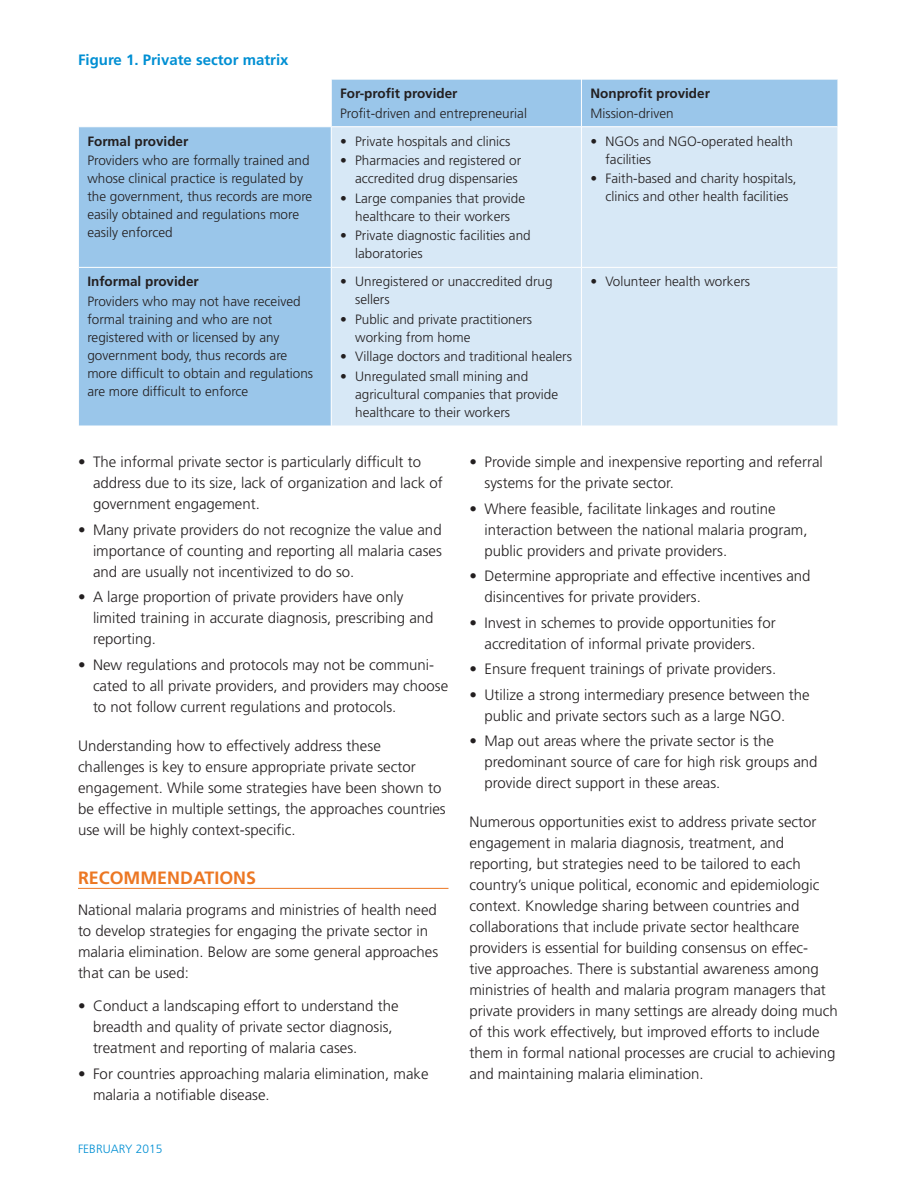
<style>
.page{position:relative;width:918px;height:1188px;background:#fff}
.page>*{position:absolute;margin:0;border:0;box-sizing:border-box;transform-origin:0 0}
.t1{font:700 17.85px "Frutiger LT Std";color:#ec7723}
.t2{font:300 15px/21px "Frutiger LT Std";color:#231f20}
.t3{font:700 15px "Frutiger LT Std";color:#008fd3}
.t4{font:300 13.5px/18px "Frutiger LT Std";color:#231f20}
.t5{font:700 13.5px "Frutiger LT Std";color:#231f20}
.t6{font:300 12px "Frutiger LT Std";color:#008fd3}
</style>
<div class="page">
<hr style="left:78px;top:888px;width:370px;height:1px;background:#ec7723">
<svg style="left:79px;top:80px;width:759px;height:346px;background:#a5ccec"></svg>
<div style="left:332px;top:127px;width:506px;height:299px;background:#d7e8f6"></div>
<hr style="left:331px;top:79px;width:1px;height:48px;background:#fff">
<hr style="left:581px;top:79px;width:1px;height:48px;background:#fff">
<hr style="left:79px;top:126px;width:252px;height:1px;background:#fff">
<hr style="left:332px;top:126px;width:249px;height:1px;background:#fff">
<hr style="left:331px;top:127px;width:1px;height:140px;background:#fff">
<hr style="left:582px;top:126px;width:256px;height:1px;background:#fff">
<hr style="left:581px;top:127px;width:1px;height:140px;background:#fff">
<hr style="left:79px;top:267px;width:252px;height:1px;background:#fff">
<hr style="left:332px;top:267px;width:249px;height:1px;background:#fff">
<hr style="left:331px;top:267px;width:1px;height:159px;background:#fff">
<hr style="left:582px;top:267px;width:256px;height:1px;background:#fff">
<hr style="left:581px;top:267px;width:1px;height:159px;background:#fff">
<p class="t3" style="left:78px;top:51px;width:212px">Figure 1. Private sector matrix</p>
<p class="t5" style="left:87px;top:133px;width:103px">Formal provider</p>
<p class="t4" style="left:87px;top:152px;width:227px">Providers who are formally trained and whose clinical practice is regulated by the government, thus records are more easily obtained and regulations more easily enforced</p>
<p class="t5" style="left:87px;top:274px;width:113px">Informal provider</p>
<p class="t4" style="left:87px;top:292px;width:227px">Providers who may not have received formal training and who are not registered with or licensed by any government body, thus records are more difficult to obtain and regulations are more difficult to enforce</p>
<p class="t5" style="left:340px;top:86px;width:119px">For-profit provider</p>
<p class="t4" style="left:340px;top:104px;width:188px">Profit-driven and entrepreneurial</p>
<p class="t4" style="left:340px;top:132px;width:172px">• Private hospitals and clinics</p>
<p class="t4" style="left:340px;top:152px;width:183px;text-align:right">• Pharmacies and registered or accredited drug dispensaries</p>
<p class="t4" style="left:340px;top:189px;width:187px;text-align:center">• Large companies that provide healthcare to their workers</p>
<p class="t4" style="left:355px;top:227px;width:177px;text-indent:-15px">• Private diagnostic facilities and laboratories</p>
<p class="t4" style="left:355px;top:273px;width:199px;text-indent:-15px">• Unregistered or unaccredited drug sellers</p>
<p class="t4" style="left:355px;top:310px;width:178px;text-indent:-15px">• Public and private practitioners working from home</p>
<p class="t4" style="left:340px;top:348px;width:233px">• Village doctors and traditional healers</p>
<p class="t4" style="left:355px;top:367px;width:205px;text-indent:-15px">• Unregulated small mining and agricultural companies that provide healthcare to their workers</p>
<p class="t5" style="left:590px;top:86px;width:121px">Nonprofit provider</p>
<p class="t4" style="left:590px;top:104px;width:85px">Mission-driven</p>
<p class="t4" style="left:605px;top:132px;width:189px;text-indent:-15px">• NGOs and NGO-operated health facilities</p>
<p class="t4" style="left:590px;top:170px;width:208px;text-align:center">• Faith-based and charity hospitals, clinics and other health facilities</p>
<p class="t4" style="left:590px;top:273px;width:161px">• Volunteer health workers</p>
<p class="t2" style="left:93px;top:452px;width:351px;text-indent:-15px">• The informal private sector is particularly difficult to address due to its size, lack of organization and lack of government engagement.</p>
<p class="t2" style="left:93px;top:519px;width:350px;text-align:justify;text-indent:-15px">• Many private providers do not recognize the value and importance of counting and reporting all malaria cases and are usually not incentivized to do so.</p>
<p class="t2" style="left:93px;top:587px;width:342px;text-indent:-15px">• A large proportion of private providers have only limited training in accurate diagnosis, prescribing and reporting.</p>
<p class="t2" style="left:93px;top:654px;width:357px;text-indent:-15px">• New regulations and protocols may not be communi&shy;cated to all private providers, and providers may choose to not follow current regulations and protocols.</p>
<p class="t2" style="left:78px;top:735px;width:369px">Understanding how to effectively address these challenges is key to ensure appropriate private sector engagement. While some strategies have been shown to be effective in multiple settings, the approaches countries use will be highly context-specific.</p>
<p class="t1" style="left:78px;top:867px;width:180px">RECOMMENDATIONS</p>
<p class="t2" style="left:78px;top:900px;width:362px">National malaria programs and ministries of health need to develop strategies for engaging the private sector in malaria elimination. Below are some general approaches that can be used:</p>
<p class="t2" style="left:93px;top:996px;width:307px;text-indent:-15px">• Conduct a landscaping effort to understand the breadth and quality of private sector diagnosis, treatment and reporting of malaria cases.</p>
<p class="t2" style="left:93px;top:1063px;width:337px;text-indent:-15px">• For countries approaching malaria elimination, make malaria a notifiable disease.</p>
<p class="t6" style="left:78px;top:1142px;width:86px">FEBRUARY 2015</p>
<p class="t2" style="left:484px;top:452px;width:340px;text-indent:-15px">• Provide simple and inexpensive reporting and referral systems for the private sector.</p>
<p class="t2" style="left:484px;top:498px;width:325px;text-indent:-15px">• Where feasible, facilitate linkages and routine interaction between the national malaria program, public providers and private providers.</p>
<p class="t2" style="left:484px;top:566px;width:328px;text-indent:-15px">• Determine appropriate and effective incentives and disincentives for private providers.</p>
<p class="t2" style="left:470px;top:612px;width:308px;text-align:center">• Invest in schemes to provide opportunities for accreditation of informal private providers.</p>
<p class="t2" style="left:470px;top:659px;width:308px">• Ensure frequent trainings of private providers.</p>
<p class="t2" style="left:484px;top:684px;width:327px;text-indent:-15px">• Utilize a strong intermediary presence between the public and private sectors such as a large NGO.</p>
<p class="t2" style="left:484px;top:731px;width:335px;text-indent:-15px">• Map out areas where the private sector is the predominant source of care for high risk groups and provide direct support in these areas.</p>
<p class="t2" style="left:470px;top:812px;width:370px">Numerous opportunities exist to address private sector engagement in malaria diagnosis, treatment, and reporting, but strategies need to be tailored to each country’s unique political, economic and epidemiologic context. Knowledge sharing between countries and collaborations that include private sector healthcare providers is essential for building consensus on effec-<br>tive approaches. There is substantial awareness among ministries of health and malaria program managers that private providers in many settings are already doing much of this work effectively, but improved efforts to include them in formal national processes are crucial to achieving and maintaining malaria elimination.</p>
</div>
